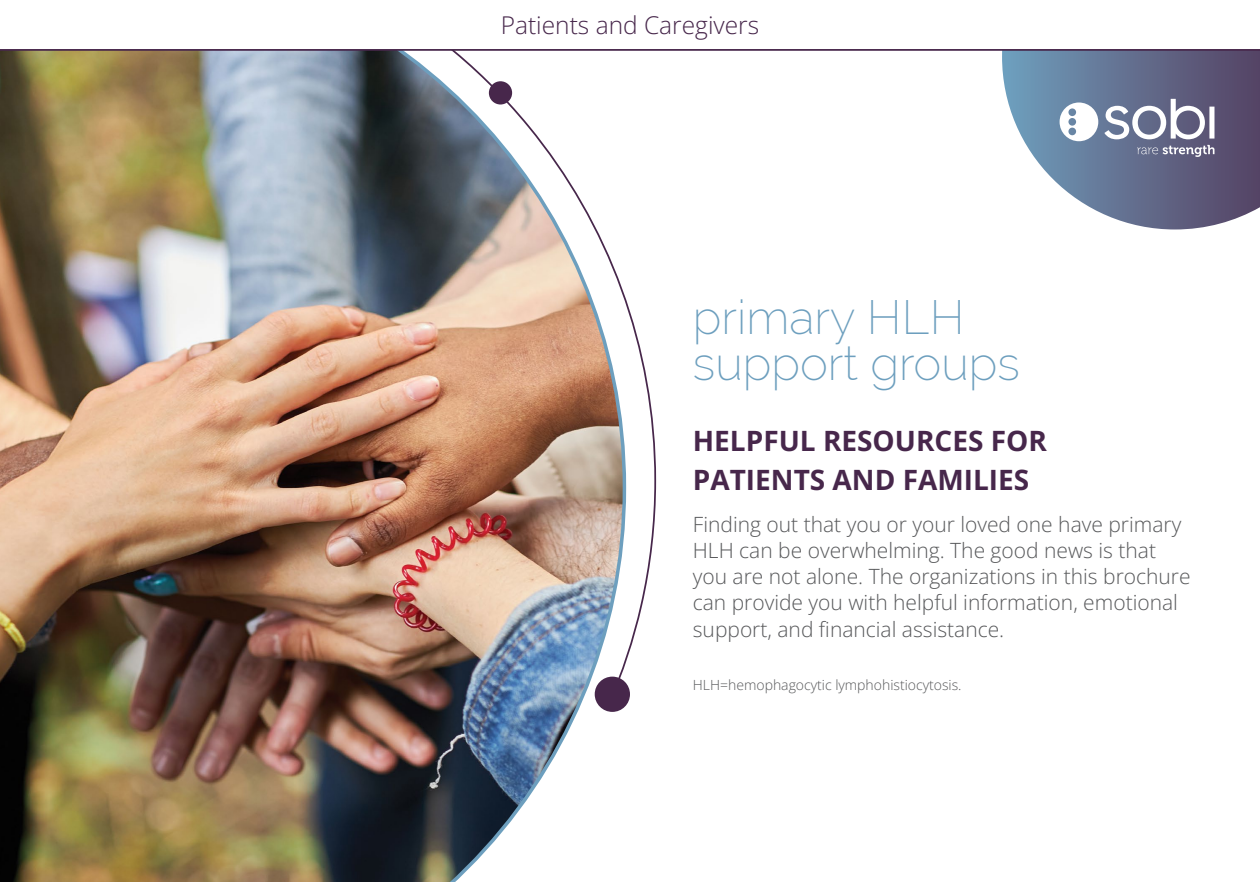
<style>
.page{position:relative;width:1260px;height:882px;background:#fff}
.page>*{position:absolute;margin:0;border:0;box-sizing:border-box;transform-origin:0 0}
.t1{font:200 47.25px/45.9px "Raleway";color:#6d9fbe}
.t2{font:700 28px/38.5px "Open Sans";color:#47274b}
.t3{font:300 24.5px "Open Sans";color:#47274b}
.t4{font:300 21px/26.2px "Open Sans";color:#58595b}
.t5{font:300 14px "Open Sans";color:#58595b}
</style>
<div class="page">
<img style="left:0;top:51px;width:625px;height:831px">
<div style="left:595px;top:677px;width:35px;height:35px;background:#47274b;border-radius:50%"></div>
<img style="left:95px;top:51px;width:562px;height:656px">
<svg style="left:1002px;top:51px;width:258px;height:179px"></svg>
<svg style="left:1060px;top:103px;width:38px;height:38px"></svg>
<svg style="left:1104px;top:99px;width:101px;height:40px"></svg>
<div style="left:1209px;top:107px;width:5px;height:32px;background:#fff"></div>
<svg style="left:1137px;top:145px;width:77px;height:12px"></svg>
<svg style="left:0;top:49px;width:1260px;height:2px;background:#553959"></svg>
<p class="t3" style="left:501px;top:8px;width:260px">Patients and Caregivers</p>
<h1 class="t1" style="left:693px;top:294px;width:329px">primary HLH support groups</h1>
<h2 class="t2" style="left:693px;top:421px;width:356px">HELPFUL RESOURCES FOR<br>PATIENTS AND FAMILIES</h2>
<p class="t4" style="left:693px;top:510px;width:499px">Finding out that you or your loved one have primary HLH can be overwhelming. The good news is that you are not alone. The organizations in this brochure can provide you with helpful information, emotional support, and financial assistance.</p>
<p class="t5" style="left:693px;top:675px;width:270px">HLH=hemophagocytic lymphohistiocytosis.</p>
</div>
